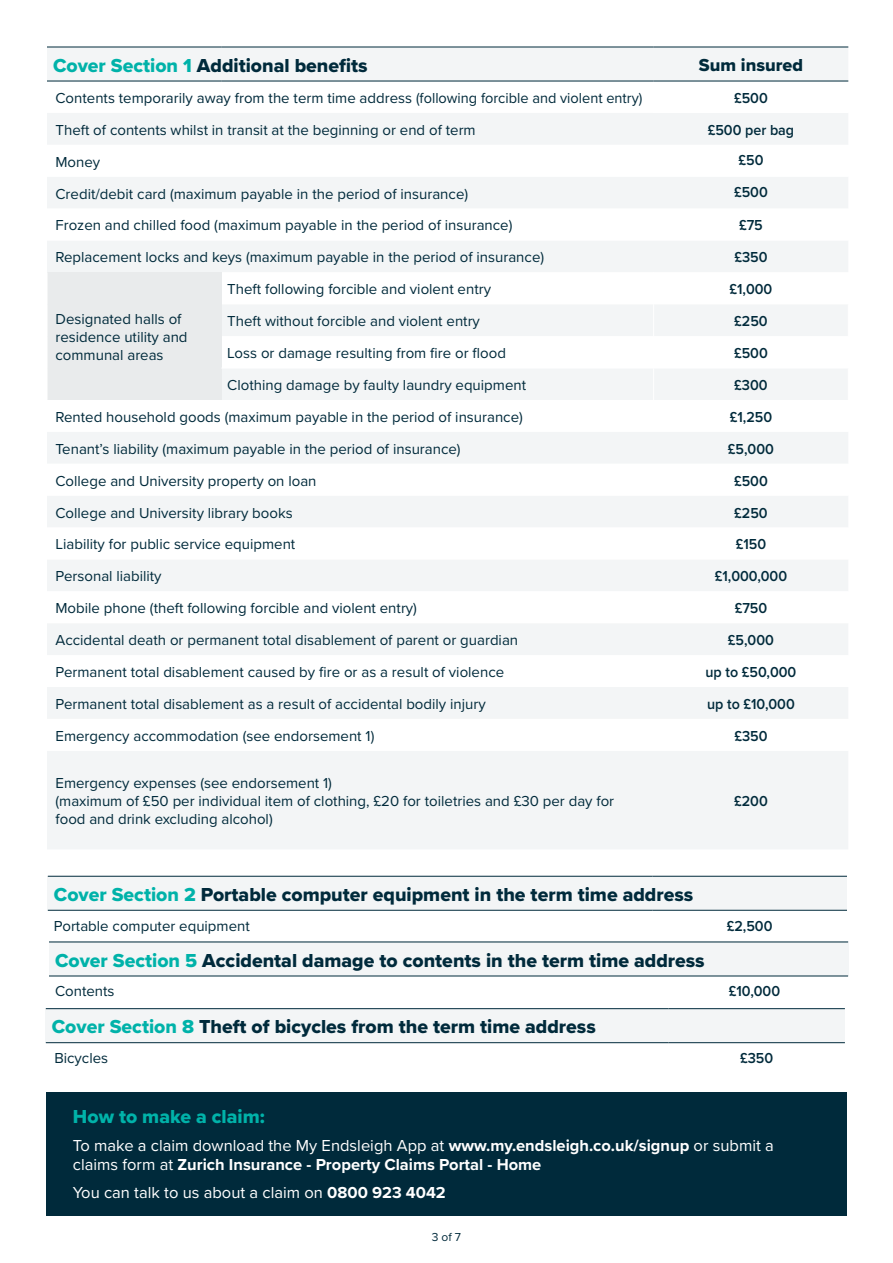
<style>
.page{position:relative;width:893px;height:1263px;background:#fff}
.page>*{position:absolute;margin:0;border:0;box-sizing:border-box;transform-origin:0 0}
.t1{font:19.5px "Proxima Nova Extrabld";color:#002a3b}
.t2{font:19.5px "Proxima Nova Extrabld";color:#00b2a9}
.t3{font:18px "Proxima Nova Extrabld";color:#002a3b}
.t4{font:700 16.5px/19.5px "Proxima Nova";color:#fff}
.t5{font:16.5px "Proxima Nova";color:#fff}
.t6{font:15px/18px "Proxima Nova";color:#002a3b}
.t7{font:600 15px "Proxima Nova";color:#002a3b;scale:.95 1}
.t8{font:12px "Proxima Nova";color:#002a3b}
.s1{color:#00b2a9}
.s2{font-weight:400}
.s3{font-weight:700}
</style>
<div class="page">
<div style="left:46px;top:1093px;width:800px;height:123px;background:#002a3b"></div>
<div style="left:47px;top:48px;width:801px;height:801px;background:#f3f5f6"></div>
<svg style="left:47px;top:82px;width:801px;height:669px"></svg>
<div style="left:654px;top:81px;width:194px;height:32px;background:#fff"></div>
<div style="left:47px;top:272px;width:174px;height:128px;background:#e9ebec"></div>
<hr style="left:47px;top:272px;width:1px;height:32px;background:#fff">
<hr style="left:47px;top:304px;width:1px;height:32px;background:#fff">
<hr style="left:47px;top:336px;width:1px;height:32px;background:#fff">
<hr style="left:47px;top:368px;width:1px;height:32px;background:#fff">
<hr style="left:653px;top:272px;width:1px;height:32px;background:#fff">
<hr style="left:653px;top:304px;width:1px;height:32px;background:#fff">
<hr style="left:653px;top:336px;width:1px;height:32px;background:#fff">
<hr style="left:221px;top:368px;width:433px;height:1px;background:#fff">
<hr style="left:654px;top:368px;width:194px;height:1px;background:#fff">
<hr style="left:653px;top:368px;width:1px;height:32px;background:#fff">
<hr style="left:654px;top:47px;width:194px;height:1px;background:#002a3b">
<hr style="left:47px;top:47px;width:174px;height:1px;background:#002a3b">
<hr style="left:221px;top:47px;width:433px;height:1px;background:#002a3b">
<hr style="left:47px;top:81px;width:174px;height:1px;background:#002a3b">
<hr style="left:221px;top:81px;width:433px;height:1px;background:#002a3b">
<hr style="left:654px;top:81px;width:194px;height:1px;background:#002a3b">
<div style="left:48px;top:876px;width:799px;height:34px;background:#f3f5f6"></div>
<svg style="left:49px;top:941px;width:798px;height:1px"></svg>
<hr style="left:48px;top:876px;width:604px;height:1px;background:#002a3b">
<hr style="left:652px;top:876px;width:195px;height:1px;background:#002a3b">
<hr style="left:48px;top:910px;width:604px;height:1px;background:#002a3b">
<hr style="left:652px;top:910px;width:195px;height:1px;background:#002a3b">
<div style="left:49px;top:942px;width:799px;height:34px;background:#f3f5f6"></div>
<hr style="left:49px;top:942px;width:612px;height:1px;background:#002a3b">
<hr style="left:661px;top:942px;width:187px;height:1px;background:#002a3b">
<hr style="left:49px;top:976px;width:612px;height:1px;background:#002a3b">
<hr style="left:661px;top:976px;width:187px;height:1px;background:#002a3b">
<div style="left:46px;top:1009px;width:799px;height:34px;background:#f3f5f6"></div>
<svg style="left:46px;top:1043px;width:799px;height:1px"></svg>
<hr style="left:46px;top:1008px;width:622px;height:1px;background:#002a3b">
<hr style="left:668px;top:1008px;width:177px;height:1px;background:#002a3b">
<hr style="left:46px;top:1042px;width:622px;height:1px;background:#002a3b">
<hr style="left:668px;top:1042px;width:177px;height:1px;background:#002a3b">
<h1 class="t1" style="left:53px;top:51px;width:316px"><span class="s1">Cover Section 1</span> Additional benefits</h1>
<p class="t3" style="left:699px;top:52px;width:106px">Sum insured</p>
<p class="t6" style="left:56px;top:88px;width:588px">Contents temporarily away from the term time address (following forcible and violent entry)</p>
<p class="t7" style="left:734px;top:87px;width:37px">£500</p>
<p class="t6" style="left:56px;top:120px;width:422px">Theft of contents whilst in transit at the beginning or end of term</p>
<p class="t7" style="left:708px;top:119px;width:92px">£500 per bag</p>
<p class="t6" style="left:56px;top:152px;width:46px">Money</p>
<p class="t7" style="left:738px;top:149px;width:28px">£50</p>
<p class="t6" style="left:56px;top:184px;width:414px">Credit/debit card (maximum payable in the period of insurance)</p>
<p class="t7" style="left:734px;top:181px;width:37px">£500</p>
<p class="t6" style="left:56px;top:216px;width:458px">Frozen and chilled food (maximum payable in the period of insurance)</p>
<p class="t7" style="left:739px;top:214px;width:27px">£75</p>
<p class="t6" style="left:56px;top:248px;width:490px">Replacement locks and keys (maximum payable in the period of insurance)</p>
<p class="t7" style="left:734px;top:246px;width:36px">£350</p>
<p class="t6" style="left:227px;top:280px;width:265px">Theft following forcible and violent entry</p>
<p class="t7" style="left:729px;top:278px;width:47px">£1,000</p>
<p class="t6" style="left:227px;top:311px;width:254px">Theft without forcible and violent entry</p>
<p class="t7" style="left:734px;top:310px;width:37px">£250</p>
<p class="t6" style="left:227px;top:343px;width:280px">Loss or damage resulting from fire or flood</p>
<p class="t7" style="left:734px;top:342px;width:37px">£500</p>
<p class="t6" style="left:227px;top:375px;width:300px">Clothing damage by faulty laundry equipment</p>
<p class="t7" style="left:734px;top:374px;width:37px">£300</p>
<p class="t6" style="left:56px;top:407px;width:469px">Rented household goods (maximum payable in the period of insurance)</p>
<p class="t7" style="left:730px;top:406px;width:46px">£1,250</p>
<p class="t6" style="left:56px;top:439px;width:407px">Tenant’s liability (maximum payable in the period of insurance)</p>
<p class="t7" style="left:728px;top:437px;width:50px">£5,000</p>
<p class="t6" style="left:56px;top:471px;width:262px">College and University property on loan</p>
<p class="t7" style="left:734px;top:469px;width:37px">£500</p>
<p class="t6" style="left:56px;top:503px;width:239px">College and University library books</p>
<p class="t7" style="left:734px;top:501px;width:37px">£250</p>
<p class="t6" style="left:56px;top:535px;width:241px">Liability for public service equipment</p>
<p class="t7" style="left:736px;top:533px;width:33px">£150</p>
<p class="t6" style="left:56px;top:567px;width:108px">Personal liability</p>
<p class="t7" style="left:715px;top:565px;width:78px">£1,000,000</p>
<p class="t6" style="left:56px;top:598px;width:363px">Mobile phone (theft following forcible and violent entry)</p>
<p class="t7" style="left:735px;top:597px;width:36px">£750</p>
<p class="t6" style="left:56px;top:630px;width:464px">Accidental death or permanent total disablement of parent or guardian</p>
<p class="t7" style="left:728px;top:629px;width:50px">£5,000</p>
<p class="t6" style="left:56px;top:662px;width:450px">Permanent total disablement caused by fire or as a result of violence</p>
<p class="t7" style="left:706px;top:661px;width:97px">up to £50,000</p>
<p class="t6" style="left:56px;top:694px;width:432px">Permanent total disablement as a result of accidental bodily injury</p>
<p class="t7" style="left:707px;top:693px;width:94px">up to £10,000</p>
<p class="t6" style="left:56px;top:726px;width:320px">Emergency accommodation (see endorsement 1)</p>
<p class="t7" style="left:734px;top:724px;width:36px">£350</p>
<p class="t6" style="left:56px;top:773px;width:560px">Emergency expenses (see endorsement 1)<br>(maximum of £50 per individual item of clothing, £20 for toiletries and £30 per day for food and drink excluding alcohol)</p>
<p class="t6" style="left:56px;top:309px;width:134px">Designated halls of residence utility and communal areas</p>
<p class="t7" style="left:734px;top:790px;width:37px">£200</p>
<h1 class="t1" style="left:54px;top:880px;width:641px"><span class="s1">Cover Section 2</span> Portable computer equipment in the term time address</h1>
<p class="t6" style="left:54px;top:916px;width:197px">Portable computer equipment</p>
<p class="t7" style="left:727px;top:914px;width:50px">£2,500</p>
<h1 class="t1" style="left:55px;top:946px;width:651px"><span class="s1">Cover Section 5</span> Accidental damage to contents in the term time address</h1>
<p class="t6" style="left:55px;top:982px;width:61px">Contents</p>
<p class="t7" style="left:729px;top:980px;width:56px">£10,000</p>
<h1 class="t1" style="left:52px;top:1012px;width:545px"><span class="s1">Cover Section 8</span> Theft of bicycles from the term time address</h1>
<p class="t6" style="left:54px;top:1048px;width:55px">Bicycles</p>
<p class="t7" style="left:740px;top:1047px;width:36px">£350</p>
<h1 class="t2" style="left:73px;top:1101px;width:193px">How to make a claim:</h1>
<p class="t4" style="left:73px;top:1135px;width:702px"><span class="s2">To make a claim download the My Endsleigh App at</span> www.my.endsleigh.co.uk/signup <span class="s2">or submit a claims form at</span> Zurich Insurance - Property Claims Portal - Home</p>
<p class="t5" style="left:73px;top:1180px;width:374px">You can talk to us about a claim on <span class="s3">0800 923 4042</span></p>
<p class="t8" style="left:432px;top:1227px;width:31px">3 of 7</p>
</div>
